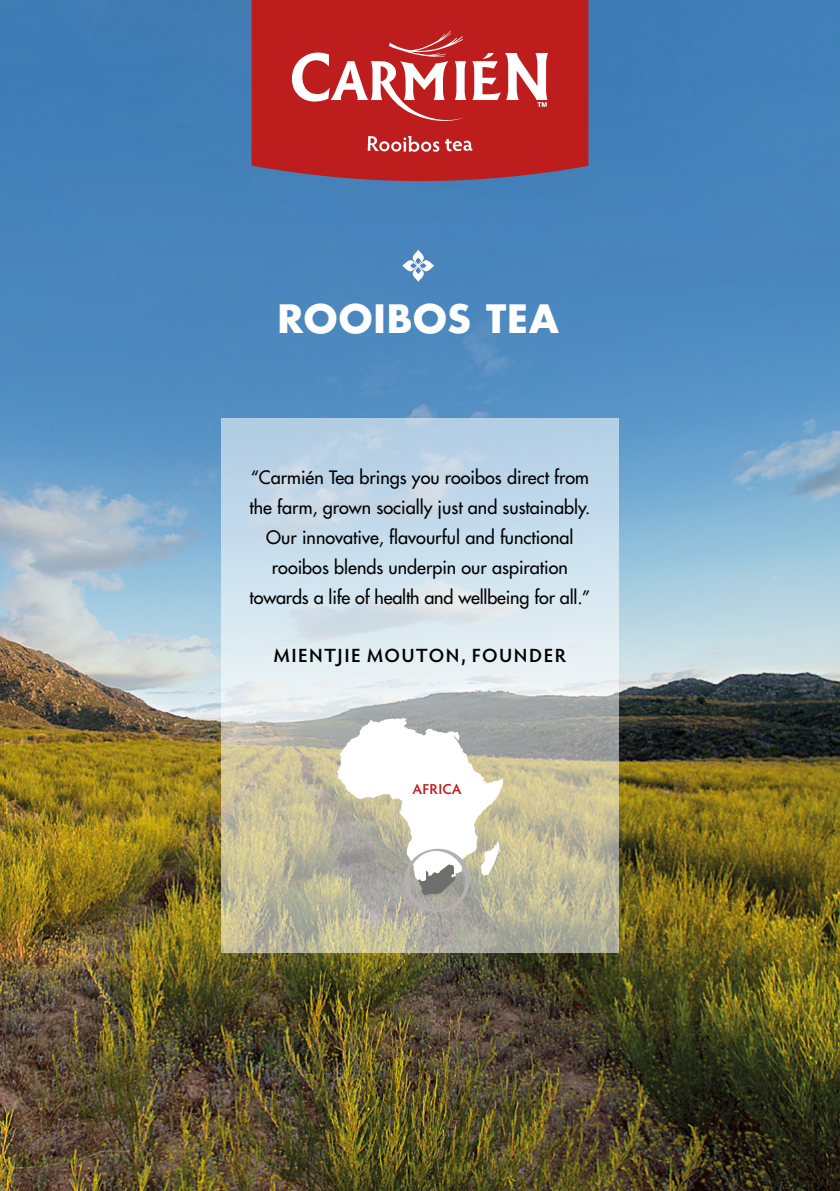
<style>
.page{position:relative;width:840px;height:1191px;background:#fff}
.page>*{position:absolute;margin:0;border:0;box-sizing:border-box;transform-origin:0 0}
.t1{font:700 38px "Futura";letter-spacing:.02em;color:#fff}
.t2{font:600 19.2px "Hypatia Sans Pro";letter-spacing:.075em;color:#000}
.t3{font:18px/30px "Futura";color:#000;text-align:center}
.t4{font:600 14.4px "Hypatia Sans Pro";letter-spacing:.01em;color:#bc1d1d}
</style>
<div class="page">
<img style="left:0;top:0;width:839px;height:1191px">
<svg style="left:221px;top:418px;width:397px;height:534px;background:#c7d0ce"></svg>
<svg style="left:402px;top:249px;width:32px;height:33px"></svg>
<svg style="left:336px;top:718px;width:167px;height:194px"></svg>
<div style="left:251px;top:0;width:337px;height:181px;background:#bd1d1d"></div>
<svg style="left:367px;top:136px;width:105px;height:16px"></svg>
<svg style="left:292px;top:31px;width:255px;height:92px"></svg>
<h1 class="t1" style="left:277px;top:292px;width:283px">ROOIBOS TEA</h1>
<p class="t3" style="left:249px;top:463px;width:342px">“Carmién Tea brings you rooibos direct from the farm, grown socially just and sustainably.<br>Our innovative, flavourful and functional rooibos blends underpin our aspiration towards a life of health and wellbeing for all.”</p>
<p class="t2" style="left:273px;top:642px;width:294px">MIENTJIE MOUTON, FOUNDER</p>
<p class="t4" style="left:412px;top:779px;width:51px">AFRICA</p>
</div>
